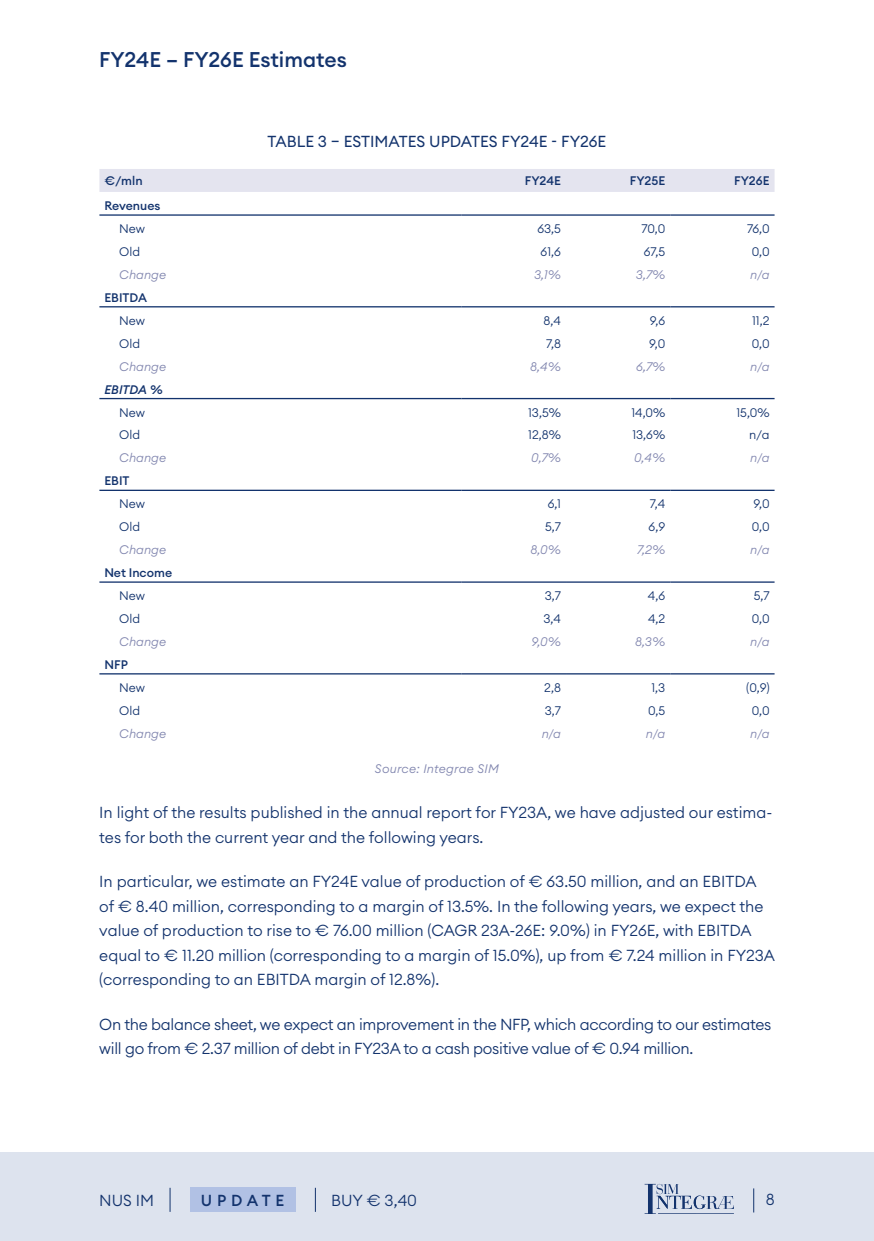
<style>
.page{position:relative;width:874px;height:1241px;background:#fff}
.page>*{position:absolute;margin:0;border:0;box-sizing:border-box;transform-origin:0 0}
.t1{font:500 21px "Euclid Circular A";color:#13336d}
.t2{font:300 15.75px/24.5px "Euclid Circular A";color:#13336d}
.t3{font:300 15.75px/24.5px "Euclid Circular A";letter-spacing:-.02em;color:#13336d}
.t4{font:15.75px "Euclid Circular A";color:#13336d}
.t5{font:500 15.75px "Euclid Circular A";letter-spacing:.3em;color:#13336d}
.t6{font:300 12.25px "Euclid Circular A";color:#13336d}
.t7{font:italic 300 12.25px "Euclid Circular A";color:#8186af}
.t8{font:500 12.25px "Euclid Circular A";color:#13336d}
.t9{font:italic 300 12.25px "Euclid Circular A";letter-spacing:.02em;color:#8186af}
.t10{font:italic 500 12.25px "Euclid Circular A";color:#13336d}
</style>
<div class="page">
<div style="left:0;top:1152px;width:873px;height:88px;background:#dde3ee"></div>
<svg style="left:169px;top:1187px;width:1px;height:24px"></svg>
<div style="left:190px;top:1187px;width:105px;height:24px;background:#b1c1e4"></div>
<svg style="left:315px;top:1187px;width:1px;height:24px"></svg>
<svg style="left:644px;top:1183px;width:89px;height:30px"></svg>
<div style="left:99px;top:169px;width:675px;height:23px;background:#e4e4ef"></div>
<hr style="left:99px;top:306px;width:362px;height:1px;background:#13336d">
<hr style="left:461px;top:306px;width:104px;height:1px;background:#13336d">
<hr style="left:565px;top:306px;width:105px;height:1px;background:#13336d">
<hr style="left:670px;top:306px;width:104px;height:1px;background:#13336d">
<hr style="left:99px;top:398px;width:362px;height:1px;background:#13336d">
<hr style="left:461px;top:398px;width:104px;height:1px;background:#13336d">
<hr style="left:565px;top:398px;width:105px;height:1px;background:#13336d">
<hr style="left:670px;top:398px;width:104px;height:1px;background:#13336d">
<hr style="left:99px;top:581px;width:362px;height:1px;background:#13336d">
<hr style="left:461px;top:581px;width:104px;height:1px;background:#13336d">
<hr style="left:565px;top:581px;width:105px;height:1px;background:#13336d">
<hr style="left:670px;top:581px;width:104px;height:1px;background:#13336d">
<hr style="left:99px;top:673px;width:362px;height:1px;background:#13336d">
<hr style="left:461px;top:673px;width:104px;height:1px;background:#13336d">
<hr style="left:565px;top:673px;width:105px;height:1px;background:#13336d">
<hr style="left:670px;top:673px;width:104px;height:1px;background:#13336d">
<hr style="left:99px;top:214px;width:362px;height:2px;background:#13336d">
<hr style="left:461px;top:214px;width:104px;height:2px;background:#13336d">
<hr style="left:565px;top:214px;width:105px;height:2px;background:#13336d">
<hr style="left:670px;top:214px;width:104px;height:2px;background:#13336d">
<hr style="left:99px;top:489px;width:362px;height:2px;background:#13336d">
<hr style="left:461px;top:489px;width:104px;height:2px;background:#13336d">
<hr style="left:565px;top:489px;width:105px;height:2px;background:#13336d">
<hr style="left:670px;top:489px;width:104px;height:2px;background:#13336d">
<h1 class="t1" style="left:99px;top:46px;width:249px">FY24E – FY26E Estimates</h1>
<p class="t4" style="left:267px;top:131px;width:340px">TABLE 3 – ESTIMATES UPDATES FY24E - FY26E</p>
<p class="t8" style="left:104px;top:173px;width:40px">€/mln</p>
<p class="t8" style="left:524px;top:173px;width:38px">FY24E</p>
<p class="t8" style="left:629px;top:173px;width:37px">FY25E</p>
<p class="t8" style="left:733px;top:173px;width:37px">FY26E</p>
<p class="t8" style="left:104px;top:198px;width:58px">Revenues</p>
<p class="t6" style="left:119px;top:221px;width:27px">New</p>
<p class="t6" style="left:537px;top:221px;width:25px">63,5</p>
<p class="t6" style="left:641px;top:221px;width:25px">70,0</p>
<p class="t6" style="left:746px;top:221px;width:24px">76,0</p>
<p class="t6" style="left:119px;top:244px;width:22px">Old</p>
<p class="t6" style="left:540px;top:244px;width:22px">61,6</p>
<p class="t6" style="left:643px;top:244px;width:23px">67,5</p>
<p class="t6" style="left:751px;top:244px;width:19px">0,0</p>
<p class="t7" style="left:119px;top:267px;width:48px">Change</p>
<p class="t7" style="left:534px;top:267px;width:28px">3,1%</p>
<p class="t7" style="left:635px;top:267px;width:31px">3,7%</p>
<p class="t7" style="left:749px;top:267px;width:21px">n/a</p>
<p class="t8" style="left:104px;top:289px;width:44px">EBITDA</p>
<p class="t6" style="left:119px;top:312px;width:27px">New</p>
<p class="t6" style="left:543px;top:312px;width:19px">8,4</p>
<p class="t6" style="left:649px;top:312px;width:17px">9,6</p>
<p class="t6" style="left:751px;top:312px;width:19px">11,2</p>
<p class="t6" style="left:119px;top:335px;width:22px">Old</p>
<p class="t6" style="left:546px;top:335px;width:16px">7,8</p>
<p class="t6" style="left:649px;top:335px;width:18px">9,0</p>
<p class="t6" style="left:751px;top:335px;width:19px">0,0</p>
<p class="t7" style="left:119px;top:358px;width:48px">Change</p>
<p class="t7" style="left:530px;top:358px;width:32px">8,4%</p>
<p class="t7" style="left:635px;top:358px;width:31px">6,7%</p>
<p class="t7" style="left:749px;top:358px;width:21px">n/a</p>
<p class="t10" style="left:104px;top:381px;width:60px">EBITDA %</p>
<p class="t6" style="left:119px;top:404px;width:27px">New</p>
<p class="t6" style="left:528px;top:404px;width:34px">13,5%</p>
<p class="t6" style="left:631px;top:404px;width:35px">14,0%</p>
<p class="t6" style="left:736px;top:404px;width:35px">15,0%</p>
<p class="t6" style="left:119px;top:427px;width:22px">Old</p>
<p class="t6" style="left:528px;top:427px;width:34px">12,8%</p>
<p class="t6" style="left:632px;top:427px;width:34px">13,6%</p>
<p class="t6" style="left:748px;top:427px;width:22px">n/a</p>
<p class="t7" style="left:119px;top:450px;width:48px">Change</p>
<p class="t7" style="left:531px;top:450px;width:31px">0,7%</p>
<p class="t7" style="left:633px;top:450px;width:33px">0,4%</p>
<p class="t7" style="left:749px;top:450px;width:21px">n/a</p>
<p class="t8" style="left:104px;top:473px;width:27px">EBIT</p>
<p class="t6" style="left:119px;top:496px;width:27px">New</p>
<p class="t6" style="left:547px;top:496px;width:15px">6,1</p>
<p class="t6" style="left:649px;top:496px;width:17px">7,4</p>
<p class="t6" style="left:753px;top:496px;width:18px">9,0</p>
<p class="t6" style="left:119px;top:519px;width:22px">Old</p>
<p class="t6" style="left:545px;top:519px;width:17px">5,7</p>
<p class="t6" style="left:648px;top:519px;width:18px">6,9</p>
<p class="t6" style="left:751px;top:519px;width:19px">0,0</p>
<p class="t7" style="left:119px;top:542px;width:48px">Change</p>
<p class="t7" style="left:530px;top:542px;width:32px">8,0%</p>
<p class="t7" style="left:636px;top:542px;width:30px">7,2%</p>
<p class="t7" style="left:749px;top:542px;width:21px">n/a</p>
<p class="t8" style="left:104px;top:564px;width:69px">Net Income</p>
<p class="t6" style="left:119px;top:587px;width:27px">New</p>
<p class="t6" style="left:544px;top:587px;width:18px">3,7</p>
<p class="t6" style="left:647px;top:587px;width:19px">4,6</p>
<p class="t6" style="left:753px;top:587px;width:17px">5,7</p>
<p class="t6" style="left:119px;top:610px;width:22px">Old</p>
<p class="t6" style="left:543px;top:610px;width:19px">3,4</p>
<p class="t6" style="left:647px;top:610px;width:19px">4,2</p>
<p class="t6" style="left:751px;top:610px;width:19px">0,0</p>
<p class="t7" style="left:119px;top:633px;width:48px">Change</p>
<p class="t7" style="left:531px;top:633px;width:31px">9,0%</p>
<p class="t7" style="left:634px;top:633px;width:32px">8,3%</p>
<p class="t7" style="left:749px;top:633px;width:21px">n/a</p>
<p class="t8" style="left:104px;top:656px;width:25px">NFP</p>
<p class="t6" style="left:119px;top:679px;width:27px">New</p>
<p class="t6" style="left:544px;top:679px;width:18px">2,8</p>
<p class="t6" style="left:651px;top:679px;width:15px">1,3</p>
<p class="t6" style="left:746px;top:679px;width:25px">(0,9)</p>
<p class="t6" style="left:119px;top:702px;width:22px">Old</p>
<p class="t6" style="left:544px;top:702px;width:18px">3,7</p>
<p class="t6" style="left:648px;top:702px;width:19px">0,5</p>
<p class="t6" style="left:751px;top:702px;width:19px">0,0</p>
<p class="t7" style="left:119px;top:725px;width:48px">Change</p>
<p class="t7" style="left:541px;top:725px;width:21px">n/a</p>
<p class="t7" style="left:645px;top:725px;width:21px">n/a</p>
<p class="t7" style="left:749px;top:725px;width:21px">n/a</p>
<p class="t9" style="left:375px;top:760px;width:125px">Source: Integrae SIM</p>
<p class="t2" style="left:99px;top:800px;width:674px">In light of the results published in the annual report for FY23A, we have adjusted our estima&shy;tes for both the current year and the following years.</p>
<p class="t2" style="left:99px;top:868px;width:677px">In particular, we estimate an FY24E value of production of € 63.50 million, and an EBITDA of € 8.40 million, corresponding to a margin of 13.5%. In the following years, we expect the value of production to rise to € 76.00 million (CAGR 23A-26E: 9.0%) in FY26E, with EBITDA equal to € 11.20 million (corresponding to a margin of 15.0%), up from € 7.24 million in FY23A (corresponding to an EBITDA margin of 12.8%).</p>
<p class="t3" style="left:99px;top:1011px;width:673px">On the balance sheet, we expect an improvement in the NFP, which according to our estimates will go from € 2.37 million of debt in FY23A to a cash positive value of € 0.94 million.</p>
<p class="t2" style="left:99px;top:1187px;width:56px">NUS IM</p>
<p class="t5" style="left:201px;top:1190px;width:85px">UPDATE</p>
<p class="t2" style="left:331px;top:1187px;width:87px">BUY € 3,40</p>
<p class="t2" style="left:765px;top:1186px;width:10px">8</p>
</div>
